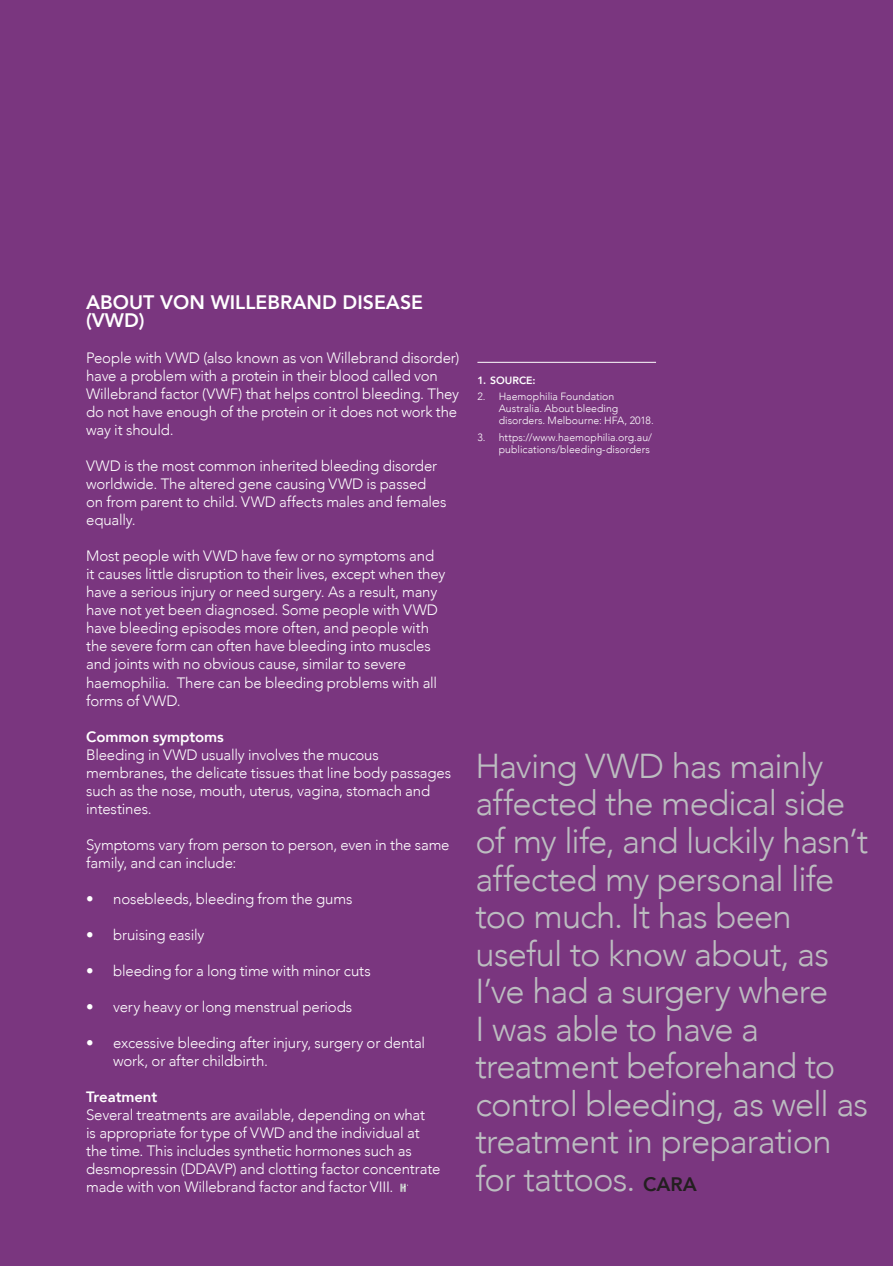
<style>
.page{position:relative;width:893px;height:1266px;background:#fff}
.page>*{position:absolute;margin:0;border:0;box-sizing:border-box;transform-origin:0 0}
.t1{font:300 34.5px/37.5px "Avenir";letter-spacing:-.025em;color:#bcbdc0}
.t2{font:800 19.5px/18px "Avenir";color:#fff}
.t3{font:300 15px/18px "Avenir";letter-spacing:-.01em;color:#fff}
.t4{font:800 15px "Avenir";letter-spacing:-.01em;color:#fff}
.t5{font:300 10.5px/12px "Avenir";letter-spacing:.005em;color:#fff}
.t6{font:800 10.5px "Avenir";color:#fff}
.s1{font-weight:800;font-size:19.5px;color:#231f20}
</style>
<div class="page">
<div style="left:0;top:0;width:893px;height:1265px;background:#7a367f"></div>
<svg style="left:400px;top:1183px;width:8px;height:8px"></svg>
<hr style="left:477px;top:362px;width:179px;height:1px;background:#fff">
<h2 class="t2" style="left:86px;top:293px;width:338px">ABOUT VON WILLEBRAND DISEASE (VWD)</h2>
<p class="t3" style="left:86px;top:349px;width:375px">People with VWD (also known as von Willebrand disorder) have a problem with a protein in their blood called von Willebrand factor (VWF) that helps control bleeding. They do not have enough of the protein or it does not work the way it should.</p>
<p class="t3" style="left:86px;top:457px;width:362px">VWD is the most common inherited bleeding disorder worldwide. The altered gene causing VWD is passed on from parent to child. VWD affects males and females equally.</p>
<p class="t3" style="left:86px;top:547px;width:361px">Most people with VWD have few or no symptoms and it causes little disruption to their lives, except when they have a serious injury or need surgery. As a result, many have not yet been diagnosed. Some people with VWD have bleeding episodes more often, and people with the severe form can often have bleeding into muscles and joints with no obvious cause, similar to severe haemophilia. There can be bleeding problems with all forms of VWD.</p>
<p class="t4" style="left:86px;top:724px;width:139px">Common symptoms</p>
<p class="t3" style="left:86px;top:745px;width:367px">Bleeding in VWD usually involves the mucous membranes, the delicate tissues that line body passages such as the nose, mouth, uterus, vagina, stomach and intestines.</p>
<p class="t3" style="left:86px;top:835px;width:365px">Symptoms vary from person to person, even in the same family, and can include:</p>
<p class="t3" style="left:86px;top:889px;width:268px">• nosebleeds, bleeding from the gums</p>
<p class="t3" style="left:86px;top:925px;width:120px">• bruising easily</p>
<p class="t3" style="left:86px;top:961px;width:286px">• bleeding for a long time with minor cuts</p>
<p class="t3" style="left:86px;top:997px;width:268px">• very heavy or long menstrual periods</p>
<p class="t3" style="left:113px;top:1033px;width:313px;text-indent:-27px">• excessive bleeding after injury, surgery or dental work, or after childbirth.</p>
<p class="t4" style="left:86px;top:1084px;width:73px">Treatment</p>
<p class="t3" style="left:86px;top:1105px;width:356px">Several treatments are available, depending on what<br>is appropriate for type of VWD and the individual at the time. This includes synthetic hormones such as desmopressin (DDAVP) and clotting factor concentrate made with von Willebrand factor and factor VIII.</p>
<p class="t6" style="left:477px;top:372px;width:23px">1. Source</p>
<p class="t6" style="left:533px;top:372px;width:5px">:</p>
<p class="t5" style="left:499px;top:390px;width:157px;text-indent:-21px">2. Haemophilia Foundation<br>Australia. About bleeding disorders. Melbourne: HFA, 2018.</p>
<p class="t5" style="left:477px;top:431px;width:176px;text-align:right">3. https://www.haemophilia.org.au/ publications/bleeding-disorders</p>
<p class="t1" style="left:475px;top:747px;width:394px">Having VWD has mainly affected the medical side of my life, and luckily hasn’t affected my personal life too much. It has been useful to know about, as<br>I’ve had a surgery where<br>I was able to have a treatment beforehand to control bleeding, as well as treatment in preparation for tattoos. <span class="s1">CARA</span></p>
</div>
